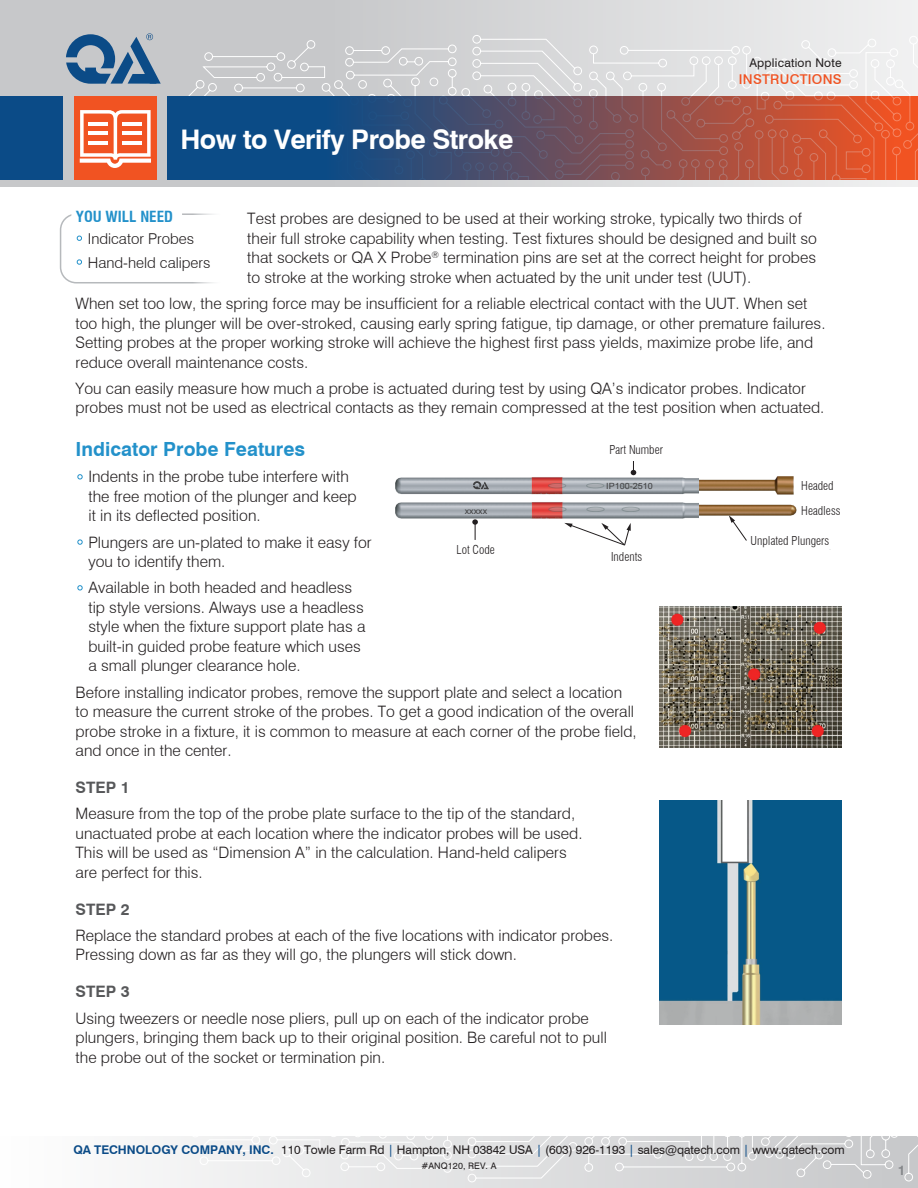
<style>
.page{position:relative;width:918px;height:1188px;background:#fff}
.page>*{position:absolute;margin:0;border:0;box-sizing:border-box;transform-origin:0 0}
.t1{font:700 27px "Swiss 721 BT";letter-spacing:-.02em;color:#fff}
.t2{font:700 19.5px "Swiss 721 BT";color:#2391ca}
.t3{font:300 15.75px/19.5px "Swiss 721 BT";color:#231f20}
.t4{font:700 15.75px "Swiss 721 BT";color:#57585a}
.t5{font:300 15px "Swiss 721 BT";color:#231f20}
.t6{font:700 condensed 15px "Swiss 721 BT";color:#2391ca}
.t7{font:14.25px/24.6px "Arial Narrow";color:#231f20;scale:1.05 1}
.t8{font:500 13.5px "Swiss 721 BT";letter-spacing:.02em;color:#f15322}
.t9{font:700 13.5px "Swiss 721 BT";color:#848689}
.t10{font:12px "Swiss 721 BT";letter-spacing:-.005em;color:#231f20}
.t11{font:300 condensed 12px/25.5px "Swiss 721 BT";color:#231f20}
.t12{font:12px "Swiss 721 BT";letter-spacing:.02em;color:#231f20}
.t13{font:11.4px "Arial Narrow";color:#231f20;scale:1.05 1}
.t14{font:9px "Swiss 721 BT";letter-spacing:.01em;color:#231f20}
.t15{font:8.55px "Arial";color:#3e3e3f;scale:1.06 1}
.s1{font-size:15px;color:#2391ca}
.s2{color:#2391ca}
.s3{font-weight:700;color:#0b4b87}
.s4{color:#0b4b87}
</style>
<div class="page">
<div style="left:0;top:0;width:918px;height:187px;background:linear-gradient(to right,#babcbf,#eceded)"></div>
<svg style="left:180px;top:35px;width:738px;height:152px;background:#d9dadb"></svg>
<div style="left:0;top:1136px;width:918px;height:52px;background:linear-gradient(to right,#fefefe,#c7c8ca)"></div>
<svg style="left:175px;top:1136px;width:743px;height:46px"></svg>
<svg style="left:184px;top:96px;width:734px;height:84px;background:#665061"></svg>
<svg style="left:863px;top:139px;width:55px;height:41px;background:#ed5729"></svg>
<div style="left:0;top:96px;width:63px;height:84px;background:#0b4b87"></div>
<div style="left:74px;top:96px;width:82px;height:84px;background:#f15322"></div>
<svg style="left:80px;top:110px;width:71px;height:58px"></svg>
<svg style="left:66px;top:33px;width:95px;height:51px;background:#708eab"></svg>
<div style="left:60px;top:213px;width:173px;height:70px;border:2px solid #b6b9bc;border-radius:16px"></div>
<div style="left:72px;top:209px;width:109px;height:19px;background:#fff"></div>
<svg style="left:472px;top:519px;width:6px;height:21px"></svg>
<img style="left:395px;top:475px;width:398px;height:20px">
<svg style="left:473px;top:481px;width:16px;height:8px"></svg>
<div style="left:587px;top:483px;width:17px;height:5px;background:#a5aaaf;border-radius:50%"></div>
<div style="left:586px;top:483px;width:18px;height:5px;border:1px solid #586968;border-radius:50%"></div>
<svg style="left:548px;top:483px;width:18px;height:5px"></svg>
<div style="left:548px;top:483px;width:18px;height:5px;border:1px solid #586968;border-radius:50%"></div>
<div style="left:622px;top:483px;width:17px;height:5px;background:#a5aaaf;border-radius:50%"></div>
<div style="left:622px;top:483px;width:17px;height:5px;border:1px solid #586968;border-radius:50%"></div>
<img style="left:395px;top:502px;width:401px;height:17px">
<div style="left:587px;top:507px;width:17px;height:5px;background:#adafb2;border-radius:50%"></div>
<div style="left:587px;top:507px;width:17px;height:5px;border:1px solid #586968;border-radius:50%"></div>
<svg style="left:549px;top:507px;width:17px;height:5px"></svg>
<div style="left:549px;top:507px;width:17px;height:5px;border:1px solid #586968;border-radius:50%"></div>
<div style="left:622px;top:507px;width:17px;height:5px;background:#adafb2;border-radius:50%"></div>
<div style="left:622px;top:507px;width:18px;height:5px;border:1px solid #586968;border-radius:50%"></div>
<svg style="left:729px;top:515px;width:19px;height:26px"></svg>
<svg style="left:564px;top:523px;width:67px;height:23px"></svg>
<svg style="left:631px;top:461px;width:5px;height:14px"></svg>
<img style="left:659px;top:606px;width:182px;height:142px">
<img style="left:660px;top:801px;width:182px;height:224px">
<h1 class="t1" style="left:180px;top:123px;width:334px">How to Verify Probe Stroke</h1>
<p class="t12" style="left:749px;top:56px;width:94px">Application Note</p>
<p class="t8" style="left:739px;top:71px;width:104px">INSTRUCTIONS</p>
<p class="t6" style="left:76px;top:207px;width:99px">YOU WILL NEED</p>
<p class="t3" style="left:247px;top:209px;width:571px">Test probes are designed to be used at their working stroke, typically two thirds of their full stroke capability when testing. Test fixtures should be designed and built so that sockets or QA X Probe<sup>®</sup> termination pins are set at the correct height for probes to stroke at the working stroke when actuated by the unit under test (UUT).</p>
<p class="t3" style="left:76px;top:294px;width:751px">When set too low, the spring force may be insufficient for a reliable electrical contact with the UUT. When set too high, the plunger will be over-stroked, causing early spring fatigue, tip damage, or other premature failures.<br>Setting probes at the proper working stroke will achieve the highest first pass yields, maximize probe life, and reduce overall maintenance costs.</p>
<p class="t3" style="left:76px;top:378px;width:750px">You can easily measure how much a probe is actuated during test by using QA’s indicator probes. Indicator probes must not be used as electrical contacts as they remain compressed at the test position when actuated.</p>
<p class="t2" style="left:76px;top:437px;width:231px">Indicator Probe Features</p>
<p class="t3" style="left:88px;top:467px;width:270px;text-indent:-13px"><span class="s1">•</span> Indents in the probe tube interfere with the free motion of the plunger and keep it in its deflected position.</p>
<p class="t3" style="left:88px;top:532px;width:285px;text-indent:-13px"><span class="s1">•</span> Plungers are un-plated to make it easy for you to identify them.</p>
<p class="t3" style="left:88px;top:578px;width:279px;text-indent:-13px"><span class="s1">•</span> Available in both headed and headless tip style versions. Always use a headless style when the fixture support plate has a built-in guided probe feature which uses a small plunger clearance hole.</p>
<p class="t3" style="left:76px;top:682px;width:563px">Before installing indicator probes, remove the support plate and select a location to measure the current stroke of the probes. To get a good indication of the overall probe stroke in a fixture, it is common to measure at each corner of the probe field, and once in the center.</p>
<p class="t4" style="left:76px;top:778px;width:56px">STEP 1</p>
<p class="t3" style="left:76px;top:804px;width:509px">Measure from the top of the probe plate surface to the tip of the standard, unactuated probe at each location where the indicator probes will be used.<br>This will be used as “Dimension A” in the calculation. Hand-held calipers are perfect for this.</p>
<p class="t4" style="left:76px;top:900px;width:56px">STEP 2</p>
<p class="t3" style="left:76px;top:925px;width:539px">Replace the standard probes at each of the five locations with indicator probes.<br>Pressing down as far as they will go, the plungers will stick down.</p>
<p class="t4" style="left:76px;top:982px;width:56px">STEP 3</p>
<p class="t3" style="left:76px;top:1008px;width:533px">Using tweezers or needle nose pliers, pull up on each of the indicator probe plungers, bringing them back up to their original position. Be careful not to pull the probe out of the socket or termination pin.</p>
<p class="t5" style="left:75px;top:229px;width:121px"><span class="s2">•</span> Indicator Probes</p>
<p class="t5" style="left:75px;top:253px;width:137px"><span class="s2">•</span> Hand-held calipers</p>
<p class="t13" style="left:604px;top:439px;width:54px">Part Number</p>
<p class="t11" style="left:610px;top:437px;width:55px">Part Number</p>
<p class="t7" style="left:805px;top:472px;width:50px">Headed<br>Headless</p>
<p class="t11" style="left:801px;top:472px;width:41px">Headed<br>Headless</p>
<p class="t15" style="left:606px;top:480px;width:45px">IP100-2510</p>
<p class="t15" style="left:465px;top:505px;width:23px">xxxxx</p>
<p class="t7" style="left:750px;top:528px;width:97px">Unplated Plungers</p>
<p class="t11" style="left:751px;top:528px;width:80px">Unplated Plungers</p>
<p class="t13" style="left:455px;top:538px;width:39px">Lot Code</p>
<p class="t11" style="left:457px;top:537px;width:40px">Lot Code</p>
<p class="t7" style="left:607px;top:542px;width:40px">Indents</p>
<p class="t11" style="left:611px;top:543px;width:33px">Indents</p>
<p class="t10" style="left:73px;top:1143px;width:773px"><span class="s3">QA TECHNOLOGY COMPANY, INC.</span> 110 Towle Farm Rd <span class="s4">|</span> Hampton, NH 03842 USA <span class="s4">|</span> (603) 926-1193 <span class="s4">|</span> sales@qatech.com <span class="s4">|</span> www.qatech.com</p>
<p class="t14" style="left:421px;top:1161px;width:77px">#ANQ120, REV. A</p>
<p class="t9" style="left:898px;top:1162px;width:9px">1</p>
</div>
